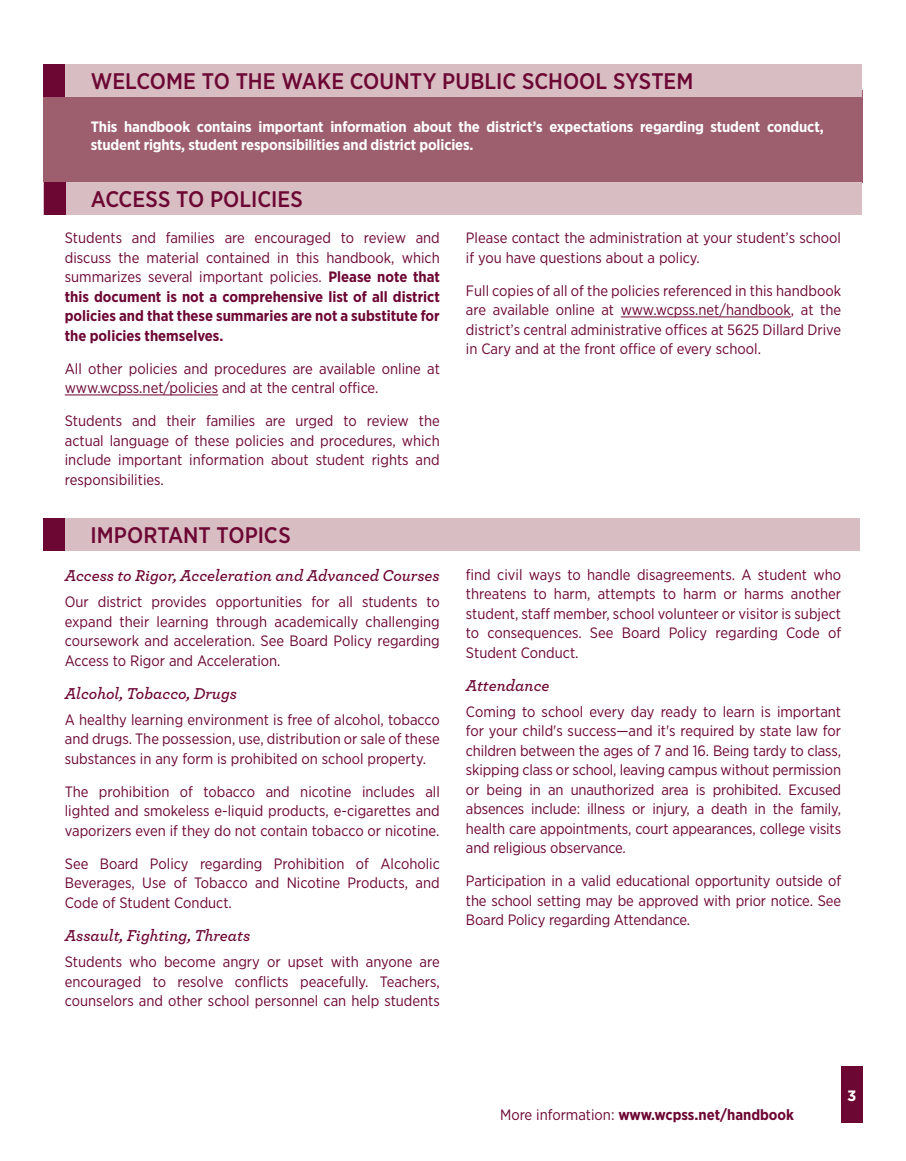
<style>
.page{position:relative;width:906px;height:1161px;background:#fff}
.page>*{position:absolute;margin:0;border:0;box-sizing:border-box;transform-origin:0 0}
.t1{font:500 22.5px "Gotham Narrow";color:#6c0633}
.t2{font:italic 600 16.5px "Archer";color:#6c0633}
.t3{font:15px/19.5px "Gotham Narrow";color:#6c0633;text-align:justify}
.t4{font:700 15px/19.5px "Gotham Narrow";color:#6c0633;text-align:justify}
.t5{font:700 15px/18px "Gotham Narrow";letter-spacing:-.01em;color:#fff}
.t6{font:700 15px "Gotham";color:#fff}
.s1{font-weight:400}
</style>
<div class="page">
<div style="left:43px;top:90px;width:818px;height:93px;background:#9d5f6e"></div>
<div style="left:44px;top:65px;width:817px;height:32px;background:#d8bdc2"></div>
<div style="left:43px;top:64px;width:22px;height:33px;background:#6c0633"></div>
<hr style="left:65px;top:395px;width:153px;height:1px;background:#6c0633">
<hr style="left:620px;top:317px;width:170px;height:1px;background:#6c0633">
<div style="left:44px;top:183px;width:817px;height:32px;background:#d8bdc2"></div>
<div style="left:44px;top:183px;width:21px;height:32px;background:#6c0633"></div>
<div style="left:43px;top:519px;width:816px;height:32px;background:#d8bdc2"></div>
<div style="left:43px;top:519px;width:22px;height:32px;background:#6c0633"></div>
<div style="left:840px;top:1066px;width:22px;height:57px;background:#6c0633"></div>
<h1 class="t1" style="left:91px;top:67px;width:603px">WELCOME TO THE WAKE COUNTY PUBLIC SCHOOL SYSTEM</h1>
<p class="t5" style="left:91px;top:118px;width:733px">This handbook contains important information about the district’s expectations regarding student conduct, student rights, student responsibilities and district policies.</p>
<h1 class="t1" style="left:91px;top:185px;width:213px">ACCESS TO POLICIES</h1>
<p class="t4" style="left:65px;top:228px;width:376px"><span class="s1">Students and families are encouraged to review and discuss the material contained in this handbook, which summarizes several important policies.</span> Please note that this document is not a comprehensive list of all district policies and that these summaries are not a substitute for the policies themselves.</p>
<p class="t3" style="left:65px;top:359px;width:376px">All other policies and procedures are available online at www.wcpss.net/policies and at the central office.</p>
<p class="t3" style="left:65px;top:411px;width:376px">Students and their families are urged to review the actual language of these policies and procedures, which include important information about student rights and responsibilities.</p>
<h1 class="t1" style="left:90px;top:521px;width:202px">IMPORTANT TOPICS</h1>
<p class="t2" style="left:65px;top:563px;width:376px">Access to Rigor, Acceleration and Advanced Courses</p>
<p class="t3" style="left:65px;top:592px;width:376px">Our district provides opportunities for all students to expand their learning through academically challenging coursework and acceleration. See Board Policy regarding Access to Rigor and Acceleration.</p>
<p class="t2" style="left:65px;top:680px;width:174px">Alcohol, Tobacco, Drugs</p>
<p class="t3" style="left:65px;top:709px;width:376px">A healthy learning environment is free of alcohol, tobacco and drugs. The possession, use, distribution or sale of these substances in any form is prohibited on school property.</p>
<p class="t3" style="left:65px;top:781px;width:376px">The prohibition of tobacco and nicotine includes all lighted and smokeless e-liquid products, e-cigarettes and vaporizers even if they do not contain tobacco or nicotine.</p>
<p class="t3" style="left:65px;top:853px;width:376px">See Board Policy regarding Prohibition of Alcoholic Beverages, Use of Tobacco and Nicotine Products, and Code of Student Conduct.</p>
<p class="t2" style="left:65px;top:923px;width:187px">Assault, Fighting, Threats</p>
<p class="t3" style="left:65px;top:952px;width:376px">Students who become angry or upset with anyone are encouraged to resolve conflicts peacefully. Teachers, counselors and other school personnel can help students</p>
<p class="t3" style="left:465px;top:228px;width:376px">Please contact the administration at your student’s school if you have questions about a policy.</p>
<p class="t3" style="left:465px;top:281px;width:376px">Full copies of all of the policies referenced in this handbook are available online at www.wcpss.net/handbook, at the district’s central administrative offices at 5625 Dillard Drive in Cary and at the front office of every school.</p>
<p class="t3" style="left:465px;top:564px;width:376px">find civil ways to handle disagreements. A student who threatens to harm, attempts to harm or harms another student, staff member, school volunteer or visitor is subject to consequences. See Board Policy regarding Code of Student Conduct.</p>
<p class="t2" style="left:465px;top:673px;width:85px">Attendance</p>
<p class="t3" style="left:465px;top:701px;width:376px">Coming to school every day ready to learn is important for your child's success—and it's required by state law for children between the ages of 7 and 16. Being tardy to class, skipping class or school, leaving campus without permission or being in an unauthorized area is prohibited. Excused absences include: illness or injury, a death in the family, health care appointments, court appearances, college visits and religious observance.</p>
<p class="t3" style="left:465px;top:871px;width:376px">Participation in a valid educational opportunity outside of the school setting may be approved with prior notice. See Board Policy regarding Attendance.</p>
<p class="t4" style="left:500px;top:1105px;width:295px"><span class="s1">More information:</span> www.wcpss.net/handbook</p>
<p class="t6" style="left:846px;top:1086px;width:11px">3</p>
</div>
